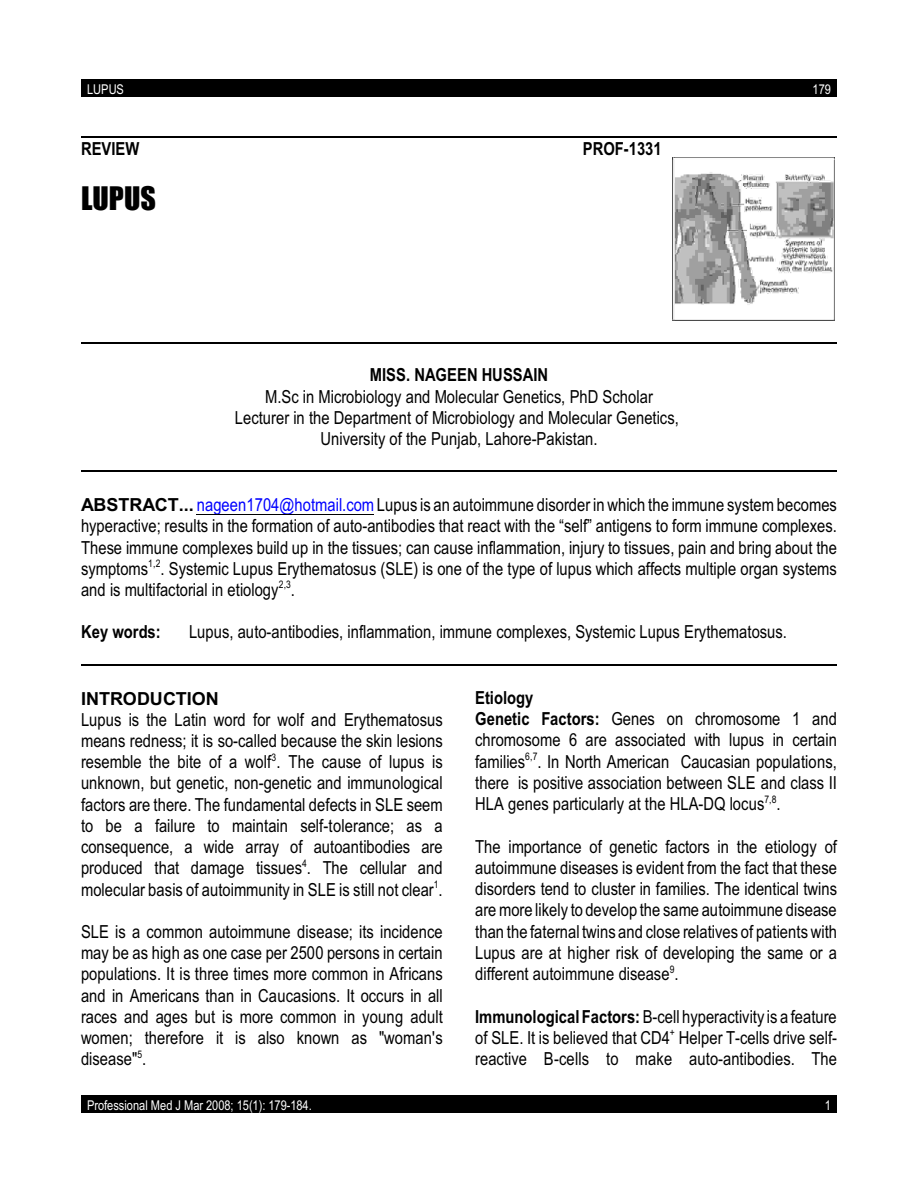
<style>
.page{position:relative;width:918px;height:1188px;background:#fff}
.page>*{position:absolute;margin:0;border:0;box-sizing:border-box;transform-origin:0 0}
.t1{font:30px "Impact";color:#000}
.t2{font:18px/21.3px "Arial Narrow";color:#000;text-align:justify}
.t3{font:700 18px "Arial Narrow";letter-spacing:.005em;color:#000}
.t4{font:700 18px "Arial";letter-spacing:.005em;color:#000}
.t5{font:13.5px "Arial Narrow";color:#fff}
.t6{font:10.5px "Arial Narrow";color:#000}
.s1{font-family:"Arial";font-weight:700}
.s2{color:#00f}
.s3{font-weight:700}
</style>
<div class="page">
<div style="left:81px;top:79px;width:756px;height:18px;background:#000"></div>
<div style="left:81px;top:1095px;width:756px;height:18px;background:#000"></div>
<hr style="left:197px;top:514px;width:177px;height:1px;background:#000">
<hr style="left:81px;top:136px;width:756px;height:2px;background:#000">
<hr style="left:81px;top:342px;width:756px;height:2px;background:#000">
<hr style="left:81px;top:470px;width:756px;height:2px;background:#000">
<hr style="left:81px;top:664px;width:756px;height:2px;background:#000">
<img style="left:673px;top:158px;width:162px;height:162px">
<p class="t5" style="left:87px;top:84px;width:38px">LUPUS</p>
<p class="t5" style="left:813px;top:84px;width:20px">179</p>
<p class="t3" style="left:81px;top:142px;width:60px">REVIEW</p>
<p class="t3" style="left:583px;top:142px;width:80px">PROF-1331</p>
<h1 class="t1" style="left:81px;top:186px;width:76px">LUPUS</h1>
<p class="t3" style="left:370px;top:369px;width:180px">MISS. NAGEEN HUSSAIN</p>
<p class="t2" style="left:235px;top:387px;width:445px;text-align:center">M.Sc in Microbiology and Molecular Genetics, PhD Scholar<br>Lecturer in the Department of Microbiology and Molecular Genetics,<br>University of the Punjab, Lahore-Pakistan.</p>
<p class="t2" style="left:81px;top:496px;width:758px"><span class="s1">ABSTRACT...</span> <span class="s2">nageen1704@hotmail.com</span>Lupus is an autoimmune disorder in which the immune system becomes hyperactive; results in the formation of auto-antibodies that react with the “self” antigens to form immune complexes.<br>These immune complexes build up in the tissues; can cause inflammation, injury to tissues, pain and bring about the symptoms . Systemic Lupus Erythematosus (SLE) is one of the type of lupus which affects multiple organ systems</p>
<p class="t6" style="left:148px;top:560px;width:14px">1,2</p>
<p class="t2" style="left:81px;top:581px;width:215px">and is multifactorial in etiology .</p>
<p class="t6" style="left:279px;top:581px;width:14px">2,3</p>
<p class="t3" style="left:81px;top:626px;width:81px">Key words:</p>
<p class="t2" style="left:189px;top:623px;width:599px">Lupus, auto-antibodies, inflammation, immune complexes, Systemic Lupus Erythematosus.</p>
<p class="t4" style="left:81px;top:691px;width:139px">INTRODUCTION</p>
<p class="t2" style="left:81px;top:710px;width:363px">Lupus is the Latin word for wolf and Erythematosus means redness; it is so-called because the skin lesions resemble the bite of a wolf . The cause of lupus is</p>
<p class="t6" style="left:272px;top:753px;width:6px">3</p>
<p class="t2" style="left:81px;top:774px;width:363px">unknown, but genetic, non-genetic and immunological factors are there. The fundamental defects in SLE seem to be a failure to maintain self-tolerance; as a consequence, a wide array of autoantibodies are produced that damage tissues . The cellular and</p>
<p class="t6" style="left:302px;top:859px;width:6px">4</p>
<p class="t2" style="left:81px;top:880px;width:363px">molecular basis of autoimmunity in SLE is still not clear .<sup>1</sup></p>
<p class="t2" style="left:81px;top:923px;width:363px">SLE is a common autoimmune disease; its incidence may be as high as one case per 2500 persons in certain populations. It is three times more common in Africans and in Americans than in Caucasions. It occurs in all races and ages but is more common in young adult women; therefore it is also known as "woman's disease" .<sup>5</sup></p>
<p class="t2" style="left:475px;top:689px;width:363px;text-align:left"><span class="s3">Etiology<br>Genetic Factors:</span> Genes on chromosome 1 and chromosome 6 are associated with lupus in certain families . In North American Caucasian populations,</p>
<p class="t6" style="left:525px;top:752px;width:14px">6,7</p>
<p class="t2" style="left:475px;top:774px;width:363px">there is positive association between SLE and class II<br>HLA genes particularly at the HLA-DQ locus .</p>
<p class="t6" style="left:764px;top:795px;width:14px">7,8</p>
<p class="t2" style="left:475px;top:837px;width:363px">The importance of genetic factors in the etiology of autoimmune diseases is evident from the fact that these disorders tend to cluster in families. The identical twins are more likely to develop the same autoimmune disease than the faternal twins and close relatives of patients with Lupus are at higher risk of developing the same or a different autoimmune disease .<sup>9</sup></p>
<p class="t2" style="left:475px;top:1007px;width:363px"><span class="s3">Immunological Factors:</span> B-cell hyperactivity is a feature of SLE. It is believed that CD4 Helper T-cells drive self-</p>
<p class="t6" style="left:670px;top:1029px;width:7px">+</p>
<p class="t2" style="left:475px;top:1050px;width:363px">reactive B-cells to make auto-antibodies. The</p>
<p class="t5" style="left:87px;top:1100px;width:226px">Professional Med J Mar 2008; 15(1): 179-184.</p>
<p class="t5" style="left:825px;top:1100px;width:8px">1</p>
</div>
